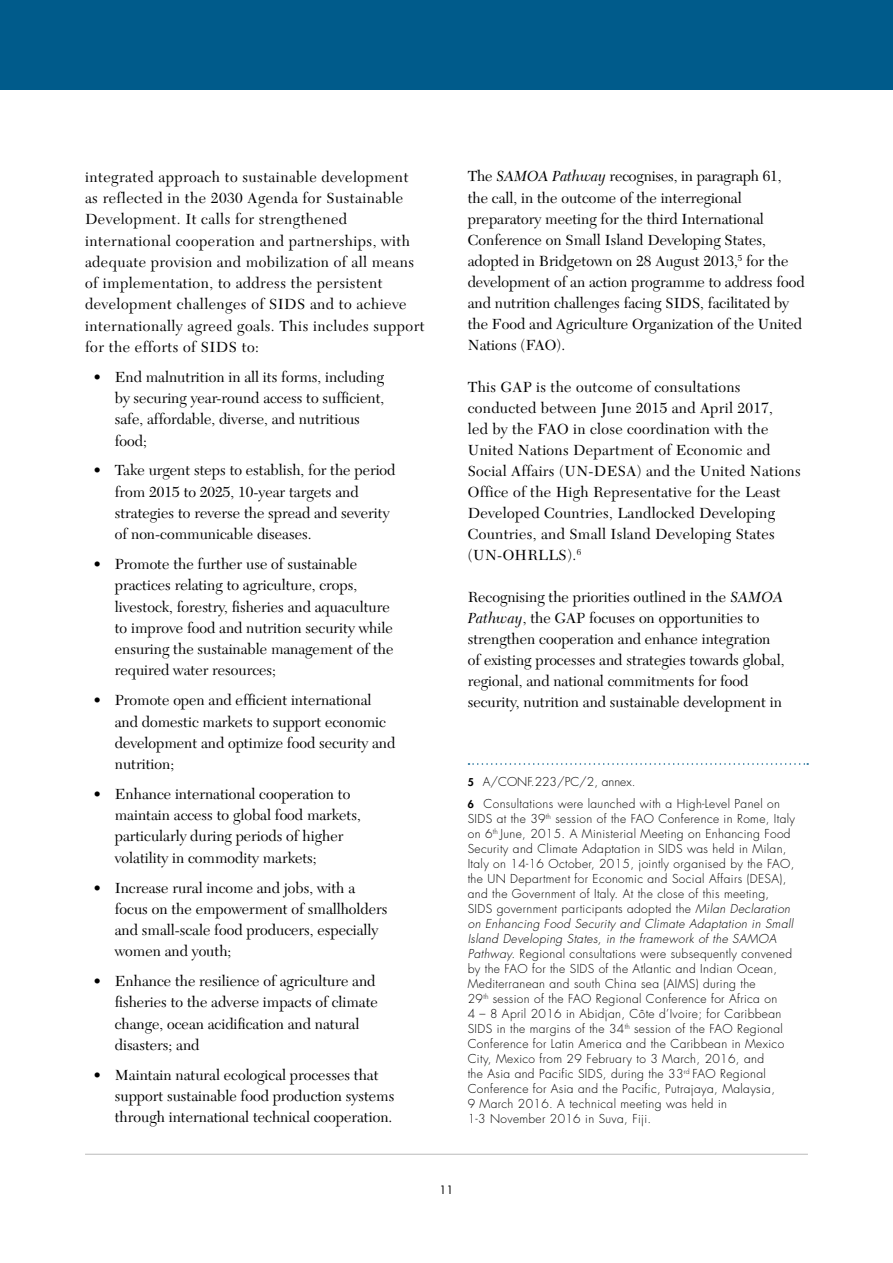
<style>
.page{position:relative;width:893px;height:1263px;background:#fff}
.page>*{position:absolute;margin:0;border:0;box-sizing:border-box;transform-origin:0 0}
.t1{font:15.3px/21.3px "New Caledonia";color:#000}
.t2{font:15.3px/21.3px "New Caledonia";letter-spacing:.03em;color:#000}
.t3{font:15.3px/21px "New Caledonia";letter-spacing:.02em;color:#000}
.t4{font:300 12px/15px "Futura Std";letter-spacing:.03em;color:#000}
.t5{font:11.25px "Futura Std";color:#000}
.s1{font-style:italic}
.s2{font-weight:800;font-size:10.5px}
</style>
<div class="page">
<hr style="left:85px;top:1154px;width:723px;height:1px;background:#bababa">
<svg style="left:468px;top:763px;width:340px;height:2px"></svg>
<div style="left:0;top:0;width:893px;height:89px;background:#005b8b"></div>
<p class="t2" style="left:85px;top:166px;width:341px">integrated approach to sustainable development as reflected in the 2030 Agenda for Sustainable Development. It calls for strengthened international cooperation and partnerships, with adequate provision and mobilization of all means of implementation, to address the persistent development challenges of SIDS and to achieve internationally agreed goals. This includes support for the efforts of SIDS to:</p>
<p class="t1" style="left:115px;top:366px;width:271px;text-indent:-21px">• End malnutrition in all its forms, including by securing year-round access to sufficient, safe, affordable, diverse, and nutritious food;</p>
<p class="t1" style="left:115px;top:460px;width:282px;text-indent:-21px">• Take urgent steps to establish, for the period from 2015 to 2025, 10-year targets and strategies to reverse the spread and severity of non-communicable diseases.</p>
<p class="t1" style="left:115px;top:554px;width:280px;text-indent:-21px">• Promote the further use of sustainable practices relating to agriculture, crops, livestock, forestry, fisheries and aquaculture to improve food and nutrition security while ensuring the sustainable management of the required water resources;</p>
<p class="t1" style="left:115px;top:690px;width:282px;text-indent:-21px">• Promote open and efficient international and domestic markets to support economic development and optimize food security and nutrition;</p>
<p class="t1" style="left:115px;top:783px;width:248px;text-indent:-21px">• Enhance international cooperation to maintain access to global food markets, particularly during periods of higher volatility in commodity markets;</p>
<p class="t1" style="left:115px;top:877px;width:274px;text-indent:-21px">• Increase rural income and jobs, with a focus on the empowerment of smallholders and small-scale food producers, especially women and youth;</p>
<p class="t1" style="left:115px;top:971px;width:265px;text-indent:-21px">• Enhance the resilience of agriculture and fisheries to the adverse impacts of climate change, ocean acidification and natural disasters; and</p>
<p class="t1" style="left:115px;top:1064px;width:281px;text-indent:-21px">• Maintain natural ecological processes that support sustainable food production systems through international technical cooperation.</p>
<p class="t1" style="left:468px;top:166px;width:338px">The <span class="s1">SAMOA Pathway</span> recognises, in paragraph 61, the call, in the outcome of the interregional preparatory meeting for the third International Conference on Small Island Developing States, adopted in Bridgetown on 28 August 2013,<sup>5</sup> for the development of an action programme to address food and nutrition challenges facing SIDS, facilitated by the Food and Agriculture Organization of the United Nations (FAO).</p>
<p class="t3" style="left:468px;top:376px;width:335px">This GAP is the outcome of consultations conducted between June 2015 and April 2017,<br>led by the FAO in close coordination with the United Nations Department of Economic and Social Affairs (UN-DESA) and the United Nations Office of the High Representative for the Least Developed Countries, Landlocked Developing Countries, and Small Island Developing States (UN-OHRLLS).<sup>6</sup></p>
<p class="t1" style="left:468px;top:586px;width:318px">Recognising the priorities outlined in the <span class="s1">SAMOA Pathway</span>, the GAP focuses on opportunities to strengthen cooperation and enhance integration of existing processes and strategies towards global, regional, and national commitments for food security, nutrition and sustainable development in</p>
<p class="t4" style="left:468px;top:771px;width:314px;line-height:21.6px"><span class="s2">5</span> A/CONF.223/PC/2, annex.<br><span class="s2">6</span> Consultations were launched with a High-Level Panel on</p>
<p class="t4" style="left:468px;top:811px;width:329px">SIDS at the 39<sup>th</sup> session of the FAO Conference in Rome, Italy on 6<sup>th</sup> June, 2015. A Ministerial Meeting on Enhancing Food Security and Climate Adaptation in SIDS was held in Milan, Italy on 14-16 October, 2015, jointly organised by the FAO, the UN Department for Economic and Social Affairs (DESA), and the Government of Italy. At the close of this meeting, SIDS government participants adopted the <span class="s1">Milan Declaration on Enhancing Food Security and Climate Adaptation in Small Island Developing States, in the framework of the SAMOA Pathway.</span> Regional consultations were subsequently convened by the FAO for the SIDS of the Atlantic and Indian Ocean, Mediterranean and south China sea (AIMS) during the<br>29<sup>th</sup> session of the FAO Regional Conference for Africa on<br>4 – 8 April 2016 in Abidjan, Côte d’Ivoire; for Caribbean SIDS in the margins of the 34<sup>th</sup> session of the FAO Regional Conference for Latin America and the Caribbean in Mexico City, Mexico from 29 February to 3 March, 2016, and<br>the Asia and Pacific SIDS, during the 33<sup>rd</sup> FAO Regional Conference for Asia and the Pacific, Putrajaya, Malaysia,<br>9 March 2016. A technical meeting was held in<br>1-3 November 2016 in Suva, Fiji.</p>
<p class="t5" style="left:440px;top:1183px;width:15px">11</p>
</div>
